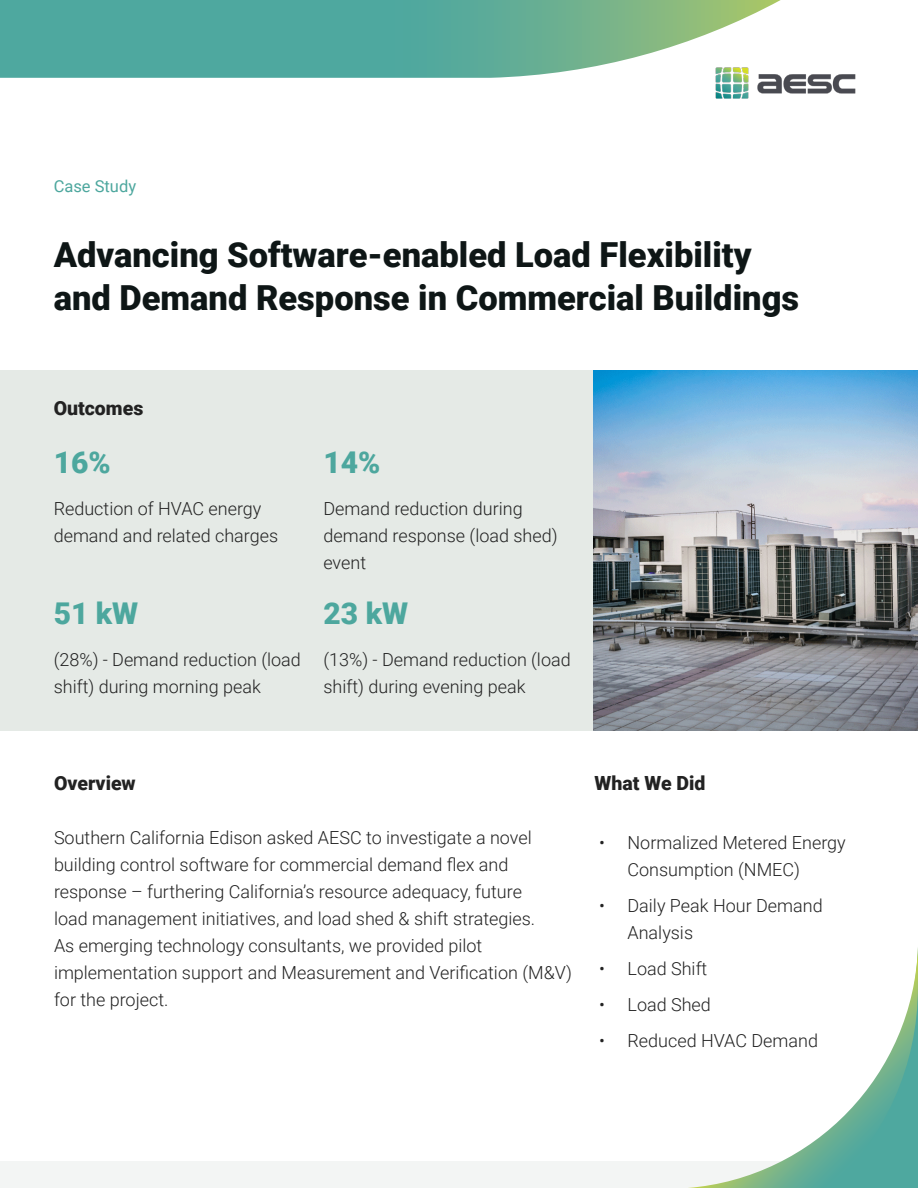
<style>
.page{position:relative;width:918px;height:1188px;background:#fff}
.page>*{position:absolute;margin:0;border:0;box-sizing:border-box;transform-origin:0 0}
.t1{font:900 34.5px/43.5px "Roboto";color:#0e1616}
.t2{font:900 30px "Roboto";color:#4da79e}
.t3{font:900 19.5px "Roboto";color:#222}
.t4{font:300 18px/27px "Roboto";color:#222}
.t5{font:16.5px "Roboto";color:#4da79e}
</style>
<div class="page">
<div style="left:0;top:370px;width:918px;height:360px;background:#e5eae6"></div>
<div style="left:0;top:1161px;width:918px;height:27px;background:#f3f5f4"></div>
<svg style="left:688px;top:948px;width:230px;height:240px"></svg>
<svg style="left:0;top:0;width:781px;height:78px;background:#6bb4a3"></svg>
<img style="left:707px;top:54px;width:149px;height:45px">
<img style="left:593px;top:370px;width:325px;height:360px">
<p class="t5" style="left:54px;top:174px;width:84px">Case Study</p>
<h1 class="t1" style="left:54px;top:231px;width:747px">Advancing Software-enabled Load Flexibility and Demand Response in Commercial Buildings</h1>
<p class="t3" style="left:54px;top:394px;width:91px">Outcomes</p>
<h2 class="t2" style="left:54px;top:441px;width:58px">16%</h2>
<p class="t4" style="left:54px;top:494px;width:226px">Reduction of HVAC energy demand and related charges</p>
<h2 class="t2" style="left:54px;top:592px;width:86px">51 kW</h2>
<p class="t4" style="left:54px;top:645px;width:249px">(28%) - Demand reduction (load shift) during morning peak</p>
<h2 class="t2" style="left:323px;top:441px;width:58px">14%</h2>
<p class="t4" style="left:323px;top:494px;width:236px">Demand reduction during demand response (load shed) event</p>
<h2 class="t2" style="left:323px;top:592px;width:86px">23 kW</h2>
<p class="t4" style="left:323px;top:645px;width:249px">(13%) - Demand reduction (load shift) during evening peak</p>
<p class="t3" style="left:54px;top:770px;width:83px">Overview</p>
<p class="t4" style="left:54px;top:824px;width:519px">Southern California Edison asked AESC to investigate a novel building control software for commercial demand flex and response – furthering California’s resource adequacy, future<br>load management initiatives, and load shed &amp; shift strategies.<br>As emerging technology consultants, we provided pilot implementation support and Measurement and Verification (M&amp;V) for the project.</p>
<p class="t3" style="left:595px;top:770px;width:112px">What We Did</p>
<p class="t4" style="left:628px;top:828px;width:220px;text-indent:-28px">• Normalized Metered Energy<br>Consumption (NMEC)</p>
<p class="t4" style="left:628px;top:891px;width:197px;text-indent:-28px">• Daily Peak Hour Demand<br>Analysis</p>
<p class="t4" style="left:599px;top:954px;width:110px">• Load Shift</p>
<p class="t4" style="left:599px;top:990px;width:113px">• Load Shed</p>
<p class="t4" style="left:599px;top:1026px;width:221px">• Reduced HVAC Demand</p>
</div>
